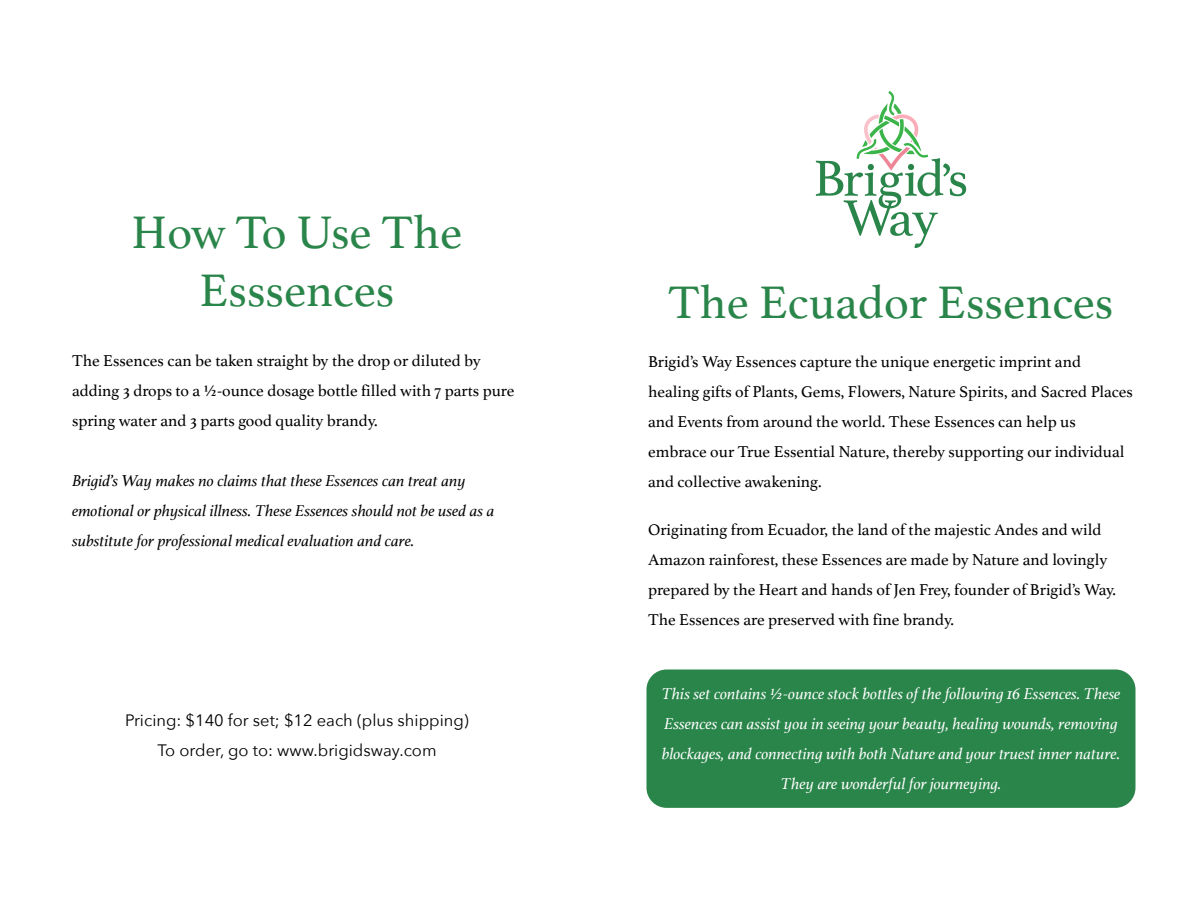
<style>
.page{position:relative;width:1188px;height:918px;background:#fff}
.page>*{position:absolute;margin:0;border:0;box-sizing:border-box;transform-origin:0 0}
.t1{font:47.85px/57.4px "Athelas";color:#2a854a;text-align:center}
.t2{font:16.5px/30px "Athelas";color:#000}
.t3{font:italic 16.5px/30px "Athelas";color:#fff;text-align:center}
.t4{font:italic 16.5px/30px "Athelas";color:#000}
.t5{font:16.5px/30px "Avenir Next";color:#000;text-align:center}
</style>
<div class="page">
<div style="left:646px;top:669px;width:489px;height:139px;background:#2a854a;border-radius:20px"></div>
<svg style="left:816px;top:91px;width:150px;height:157px"></svg>
<h1 class="t1" style="left:132px;top:202px;width:332px">How To Use The<br>Esssences</h1>
<p class="t2" style="left:72px;top:345px;width:444px">The Essences can be taken straight by the drop or diluted by adding 3 drops to a ½-ounce dosage bottle filled with 7 parts pure spring water and 3 parts good quality brandy.</p>
<p class="t4" style="left:72px;top:465px;width:424px">Brigid’s Way makes no claims that these Essences can treat any emotional or physical illness. These Essences should not be used as a substitute for professional medical evaluation and care.</p>
<p class="t5" style="left:125px;top:704px;width:345px">Pricing: $140 for set; $12 each (plus shipping)<br>To order, go to: www.brigidsway.com</p>
<h1 class="t1" style="left:669px;top:272px;width:446px">The Ecuador Essences</h1>
<p class="t2" style="left:648px;top:346px;width:486px">Brigid’s Way Essences capture the unique energetic imprint and healing gifts of Plants, Gems, Flowers, Nature Spirits, and Sacred Places and Events from around the world. These Essences can help us embrace our True Essential Nature, thereby supporting our individual and collective awakening.</p>
<p class="t2" style="left:648px;top:514px;width:470px">Originating from Ecuador, the land of the majestic Andes and wild Amazon rainforest, these Essences are made by Nature and lovingly prepared by the Heart and hands of Jen Frey, founder of Brigid’s Way.<br>The Essences are preserved with fine brandy.</p>
<p class="t3" style="left:661px;top:678px;width:461px">This set contains ½-ounce stock bottles of the following 16 Essences. These Essences can assist you in seeing your beauty, healing wounds, removing blockages, and connecting with both Nature and your truest inner nature.<br>They are wonderful for journeying.</p>
</div>
